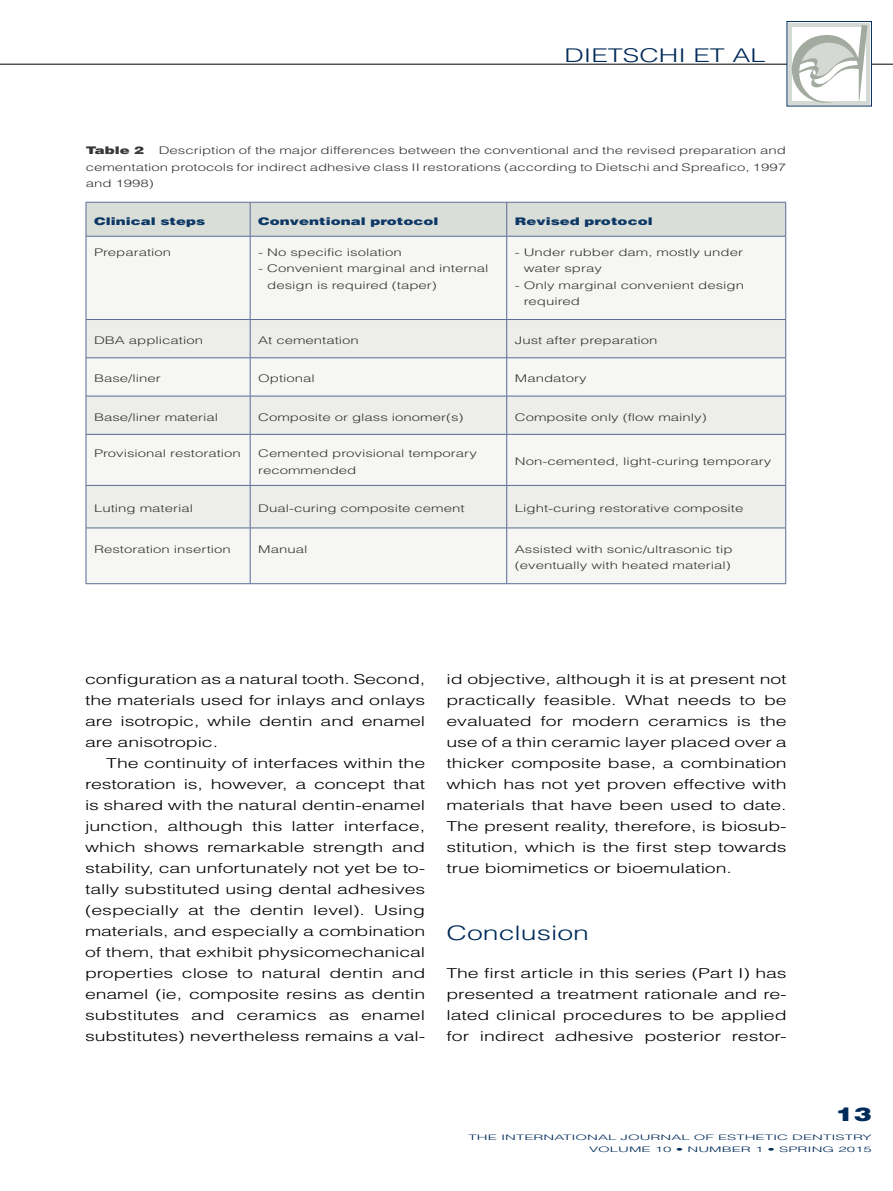
<style>
.page{position:relative;width:893px;height:1191px;background:#fff}
.page>*{position:absolute;margin:0;border:0;box-sizing:border-box;transform-origin:0 0}
.t1{font:300 19.95px "Helvetica LT Std";color:#002a59;scale:1.43 1}
.t2{font:300 18.9px "Helvetica LT Std";color:#002a59;scale:1.43 1}
.t3{font:900 18.9px "Helvetica LT Std";color:#002a59;scale:1.43 1}
.t4{font:300 13.65px/21px "Helvetica LT Std";letter-spacing:-.005em;color:#000;text-align:justify;scale:1.43 1}
.t5{font:300 10.5px/16.5px "Helvetica LT Std";color:#373736;scale:1.43 1}
.t6{font:900 10.5px "Helvetica LT Std";color:#0d3866;scale:1.43 1}
.t7{font:900 10.5px "Helvetica LT Std";color:#373736;scale:1.43 1}
.t8{font:300 7.5px/12.8px "Helvetica LT Std";color:#002a59;text-align:right;scale:2 1}
</style>
<div class="page">
<hr style="left:0;top:64px;width:893px;height:1px;background:#000">
<div style="left:787px;top:21px;width:85px;height:85px;border:1px solid #002a59"></div>
<div style="left:788px;top:23px;width:82px;height:82px;background:#d5d9d3"></div>
<svg style="left:791px;top:25px;width:76px;height:78px"></svg>
<div style="left:87px;top:203px;width:698px;height:33px;background:#daded8"></div>
<svg style="left:87px;top:320px;width:698px;height:207px;fill:#edeeeb"></svg>
<hr style="left:86px;top:202px;width:164px;height:1px;background:#586b95">
<hr style="left:86px;top:202px;width:1px;height:34px;background:#586b95">
<hr style="left:250px;top:202px;width:257px;height:1px;background:#586b95">
<hr style="left:250px;top:202px;width:1px;height:34px;background:#586b95">
<hr style="left:507px;top:202px;width:279px;height:1px;background:#586b95">
<hr style="left:506px;top:202px;width:1px;height:34px;background:#586b95">
<hr style="left:785px;top:202px;width:1px;height:34px;background:#586b95">
<hr style="left:86px;top:236px;width:164px;height:1px;background:#586b95">
<hr style="left:86px;top:236px;width:1px;height:83px;background:#586b95">
<hr style="left:250px;top:236px;width:257px;height:1px;background:#586b95">
<hr style="left:250px;top:236px;width:1px;height:83px;background:#586b95">
<hr style="left:507px;top:236px;width:279px;height:1px;background:#586b95">
<hr style="left:506px;top:236px;width:1px;height:83px;background:#586b95">
<hr style="left:785px;top:236px;width:1px;height:83px;background:#586b95">
<hr style="left:86px;top:319px;width:164px;height:1px;background:#586b95">
<hr style="left:86px;top:320px;width:1px;height:37px;background:#586b95">
<hr style="left:250px;top:319px;width:257px;height:1px;background:#586b95">
<hr style="left:250px;top:320px;width:1px;height:37px;background:#586b95">
<hr style="left:507px;top:319px;width:279px;height:1px;background:#586b95">
<hr style="left:506px;top:320px;width:1px;height:37px;background:#586b95">
<hr style="left:785px;top:320px;width:1px;height:37px;background:#586b95">
<hr style="left:86px;top:357px;width:164px;height:1px;background:#586b95">
<hr style="left:86px;top:358px;width:1px;height:38px;background:#586b95">
<hr style="left:250px;top:357px;width:257px;height:1px;background:#586b95">
<hr style="left:250px;top:358px;width:1px;height:38px;background:#586b95">
<hr style="left:507px;top:357px;width:279px;height:1px;background:#586b95">
<hr style="left:506px;top:358px;width:1px;height:38px;background:#586b95">
<hr style="left:785px;top:358px;width:1px;height:38px;background:#586b95">
<hr style="left:86px;top:396px;width:164px;height:1px;background:#586b95">
<hr style="left:86px;top:396px;width:1px;height:38px;background:#586b95">
<hr style="left:250px;top:396px;width:257px;height:1px;background:#586b95">
<hr style="left:250px;top:396px;width:1px;height:38px;background:#586b95">
<hr style="left:507px;top:396px;width:279px;height:1px;background:#586b95">
<hr style="left:506px;top:396px;width:1px;height:38px;background:#586b95">
<hr style="left:785px;top:396px;width:1px;height:38px;background:#586b95">
<hr style="left:86px;top:434px;width:164px;height:1px;background:#586b95">
<hr style="left:86px;top:434px;width:1px;height:51px;background:#586b95">
<hr style="left:250px;top:434px;width:257px;height:1px;background:#586b95">
<hr style="left:250px;top:434px;width:1px;height:51px;background:#586b95">
<hr style="left:507px;top:434px;width:279px;height:1px;background:#586b95">
<hr style="left:506px;top:434px;width:1px;height:51px;background:#586b95">
<hr style="left:785px;top:434px;width:1px;height:51px;background:#586b95">
<hr style="left:86px;top:485px;width:164px;height:1px;background:#586b95">
<hr style="left:86px;top:485px;width:1px;height:43px;background:#586b95">
<hr style="left:250px;top:485px;width:257px;height:1px;background:#586b95">
<hr style="left:250px;top:485px;width:1px;height:43px;background:#586b95">
<hr style="left:507px;top:485px;width:279px;height:1px;background:#586b95">
<hr style="left:506px;top:485px;width:1px;height:43px;background:#586b95">
<hr style="left:785px;top:485px;width:1px;height:43px;background:#586b95">
<hr style="left:86px;top:527px;width:164px;height:1px;background:#586b95">
<hr style="left:86px;top:528px;width:1px;height:55px;background:#586b95">
<hr style="left:250px;top:527px;width:257px;height:1px;background:#586b95">
<hr style="left:250px;top:528px;width:1px;height:55px;background:#586b95">
<hr style="left:507px;top:527px;width:279px;height:1px;background:#586b95">
<hr style="left:506px;top:528px;width:1px;height:55px;background:#586b95">
<hr style="left:785px;top:528px;width:1px;height:55px;background:#586b95">
<hr style="left:86px;top:583px;width:164px;height:1px;background:#586b95">
<hr style="left:250px;top:583px;width:257px;height:1px;background:#586b95">
<hr style="left:507px;top:583px;width:279px;height:1px;background:#586b95">
<h2 class="t2" style="left:564px;top:43px;width:142px">DIETSCHI ET AL</h2>
<p class="t5" style="left:86px;top:142px;width:491px;text-align:justify;text-indent:73px">Description of the major differences between the conventional and the revised preparation and cementation protocols for indirect adhesive class II restorations (according to Dietschi and Spreafico, 1997 and 1998)</p>
<p class="t6" style="left:94px;top:214px;width:79px">Clinical steps</p>
<p class="t6" style="left:258px;top:214px;width:128px">Conventional protocol</p>
<p class="t6" style="left:515px;top:214px;width:98px">Revised protocol</p>
<p class="t5" style="left:94px;top:243px;width:56px">Preparation</p>
<p class="t5" style="left:258px;top:243px;width:102px">- No specific isolation</p>
<p class="t5" style="left:267px;top:260px;width:156px;text-indent:-9px">- Convenient marginal and internal design is required (taper)</p>
<p class="t7" style="left:86px;top:144px;width:42px">Table 2</p>
<p class="t5" style="left:524px;top:243px;width:155px;text-indent:-9px">- Under rubber dam, mostly under water spray</p>
<p class="t5" style="left:524px;top:276px;width:156px;text-indent:-9px">- Only marginal convenient design required</p>
<p class="t5" style="left:94px;top:332px;width:78px">DBA application</p>
<p class="t5" style="left:258px;top:332px;width:72px">At cementation</p>
<p class="t5" style="left:515px;top:332px;width:101px">Just after preparation</p>
<p class="t5" style="left:94px;top:370px;width:48px">Base/liner</p>
<p class="t5" style="left:258px;top:370px;width:41px">Optional</p>
<p class="t5" style="left:515px;top:370px;width:52px">Mandatory</p>
<p class="t5" style="left:94px;top:408px;width:88px">Base/liner material</p>
<p class="t5" style="left:258px;top:408px;width:145px">Composite or glass ionomer(s)</p>
<p class="t5" style="left:515px;top:408px;width:136px">Composite only (flow mainly)</p>
<p class="t5" style="left:94px;top:445px;width:104px">Provisional restoration</p>
<p class="t5" style="left:258px;top:445px;width:154px">Cemented provisional temporary recommended</p>
<p class="t5" style="left:515px;top:453px;width:181px">Non-cemented, light-curing temporary</p>
<p class="t5" style="left:94px;top:500px;width:71px">Luting material</p>
<p class="t5" style="left:258px;top:500px;width:146px">Dual-curing composite cement</p>
<p class="t5" style="left:515px;top:500px;width:161px">Light-curing restorative composite</p>
<p class="t5" style="left:94px;top:541px;width:97px">Restoration insertion</p>
<p class="t5" style="left:258px;top:541px;width:36px">Manual</p>
<p class="t5" style="left:515px;top:541px;width:154px">Assisted with sonic/ultrasonic tip (eventually with heated material)</p>
<p class="t4" style="left:85px;top:669px;width:239px">configuration as a natural tooth. Second, the materials used for inlays and onlays are isotropic, while dentin and enamel are anisotropic.</p>
<p class="t4" style="left:85px;top:752px;width:239px;text-indent:21px">The continuity of interfaces within the restoration is, however, a concept that is shared with the natural dentin-enamel junction, although this latter interface, which shows remarkable strength and stability, can unfortunately not yet be to&shy;tally substituted using dental adhesives (especially at the dentin level). Using materials, and especially a combination of them, that exhibit physicomechanical properties close to natural dentin and enamel (ie, composite resins as dentin substitutes and ceramics as enamel substitutes) nevertheless remains a val-</p>
<p class="t4" style="left:446px;top:669px;width:239px">id objective, although it is at present not practically feasible. What needs to be evaluated for modern ceramics is the use of a thin ceramic layer placed over a thicker composite base, a combination which has not yet proven effective with materials that have been used to date.<br>The present reality, therefore, is biosub&shy;stitution, which is the first step towards true biomimetics or bioemulation.</p>
<h1 class="t1" style="left:446px;top:920px;width:101px">Conclusion</h1>
<p class="t4" style="left:446px;top:963px;width:239px">The first article in this series (Part I) has presented a treatment rationale and re&shy;lated clinical procedures to be applied for indirect adhesive posterior restor-</p>
<h2 class="t3" style="left:836px;top:1102px;width:27px">13</h2>
<p class="t8" style="left:469px;top:1130px;width:203px">THE INTERNATIONAL JOURNAL OF ESTHETIC DENTISTRY<br>VOLUME 10 • NUMBER 1 • SPRING 2015</p>
</div>
